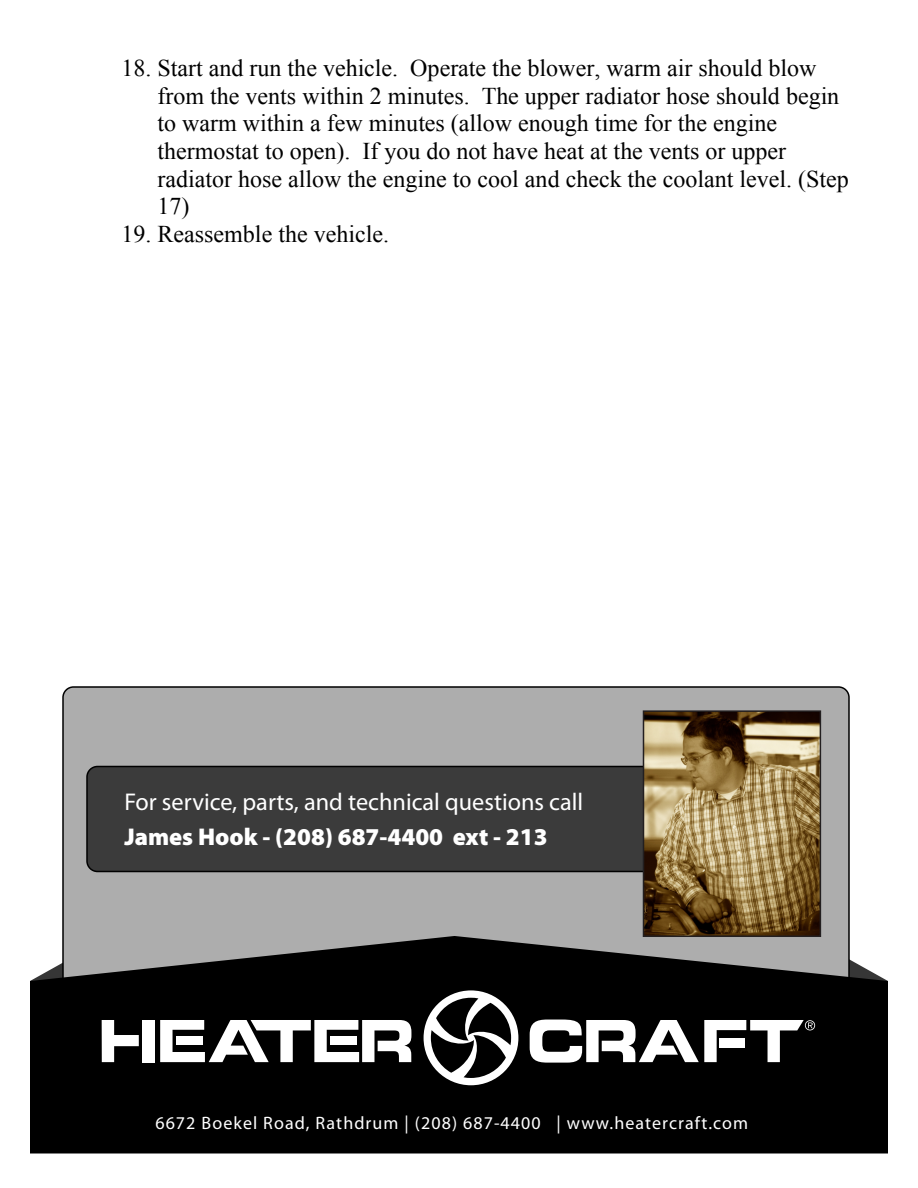
<style>
.page{position:relative;width:918px;height:1188px;background:#fff}
.page>*{position:absolute;margin:0;border:0;box-sizing:border-box;transform-origin:0 0}
.t1{font:24.3px "Myriad Pro";color:#fff}
.t2{font:900 24.3px "Myriad Pro";color:#fff}
.t3{font:24px/27.6px "Times New Roman";color:#000}
.t4{font:18px "Myriad Pro";letter-spacing:.06em;color:#fff}
</style>
<div class="page">
<div style="left:63px;top:687px;width:786px;height:421px;background:#adadad;border-radius:10px"></div>
<div style="left:87px;top:766px;width:690px;height:106px;background:#3b3b3b;border-radius:10px"></div>
<div style="left:86px;top:766px;width:692px;height:106px;border:2px solid #000;border-radius:10px"></div>
<svg style="left:30px;top:936px;width:858px;height:218px;background:#171717"></svg>
<svg style="left:424px;top:990px;width:94px;height:95px;background:#5a5a5a"></svg>
<svg style="left:102px;top:1020px;width:37px;height:42px;background:#808080"></svg>
<div style="left:142px;top:1020px;width:12px;height:42px;background:#fff"></div>
<svg style="left:160px;top:1020px;width:251px;height:42px;background:#9c9c9c"></svg>
<svg style="left:530px;top:1020px;width:285px;height:43px;background:#818181"></svg>
<img style="left:646px;top:713px;width:172px;height:221px">
<div style="left:643px;top:710px;width:178px;height:227px;border:2px solid #231f20"></div>
<p class="t3" style="left:158px;top:54px;width:693px;text-indent:-36px">18. Start and run the vehicle. Operate the blower, warm air should blow from the vents within 2 minutes. The upper radiator hose should begin to warm within a few minutes (allow enough time for the engine thermostat to open). If you do not have heat at the vents or upper radiator hose allow the engine to cool and check the coolant level. (Step 17)</p>
<p class="t3" style="left:122px;top:220px;width:269px">19. Reassemble the vehicle.</p>
<p class="t1" style="left:124px;top:786px;width:460px">For service, parts, and technical questions call</p>
<p class="t2" style="left:124px;top:823px;width:425px">James Hook - (208) 687-4400 ext - 213</p>
<p class="t4" style="left:155px;top:1112px;width:594px">6672 Boekel Road, Rathdrum | (208) 687-4400 | www.heatercraft.com</p>
</div>
